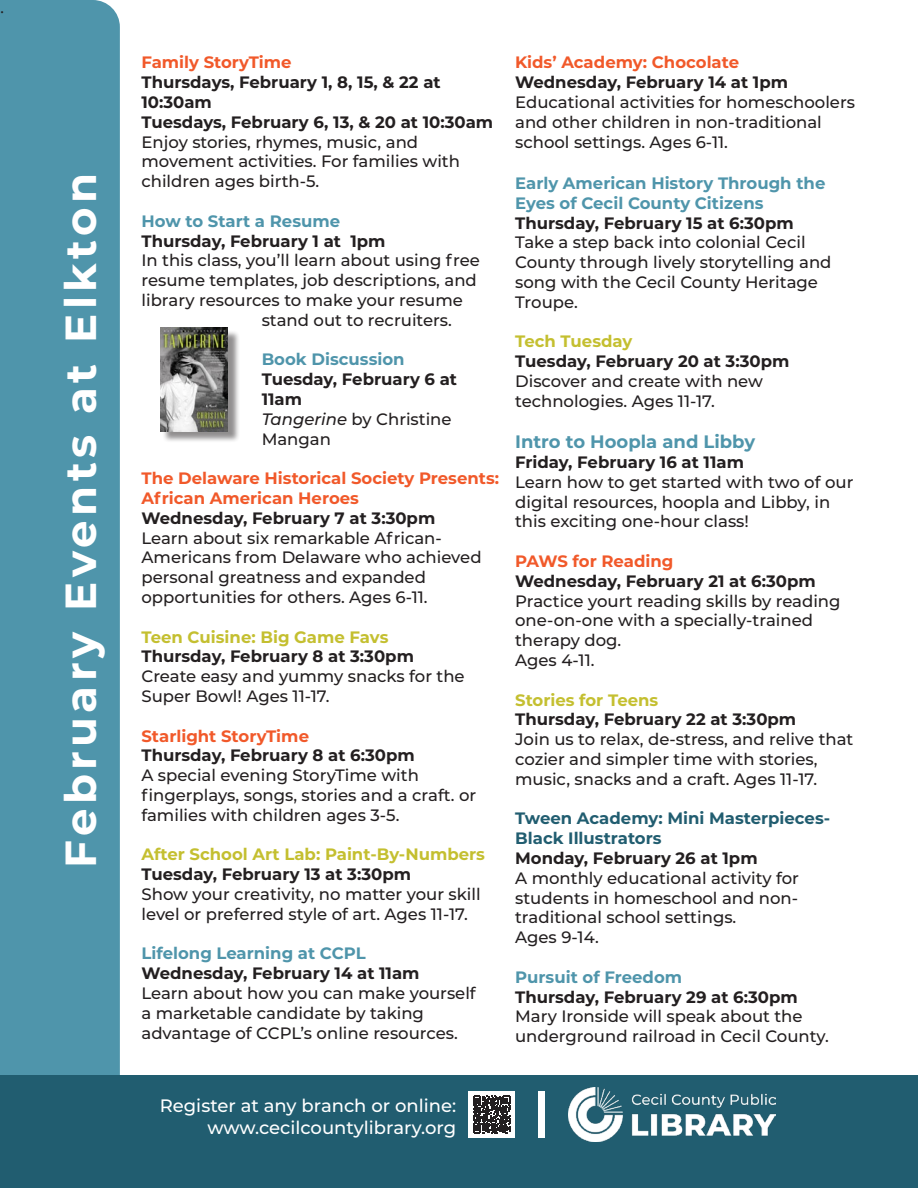
<style>
.page{position:relative;width:918px;height:1188px;background:#fff}
.page>*{position:absolute;margin:0;border:0;box-sizing:border-box;transform-origin:0 0}
.t1{font:700 43.5px "Montserrat";letter-spacing:.1em;color:#fff}
.t2{font:500 18px "Montserrat";color:#fff}
.t3{font:700 18px "Montserrat";color:#4f95ab}
.t4{font:18px "Minion Pro";color:#231f20}
.t5{font:500 16.5px/19.8px "Montserrat";color:#231f20}
.t6{font:700 16.5px/19.8px "Montserrat";color:#231f20}
.t7{font:700 16.5px/19.8px "Montserrat";color:#f1592a}
.t8{font:700 16.5px/19.8px "Montserrat";color:#4f95ab}
.t9{font:700 16.5px "Montserrat";color:#c4bf30}
.t10{font:700 16.5px/19.8px "Montserrat";color:#215d70}
.s1{font-style:italic}
</style>
<div class="page">
<div style="left:0;top:0;width:120px;height:1076px;background:#4f95ab"></div>
<div style="left:0;top:1076px;width:918px;height:112px;background:#215d70"></div>
<div style="left:469px;top:1091px;width:46px;height:47px;background:#fff"></div>
<svg style="left:473px;top:1096px;width:37px;height:37px"></svg>
<div style="left:538px;top:1091px;width:7px;height:47px;background:#fff"></div>
<img style="left:568px;top:1087px;width:207px;height:55px">
<div style="left:163px;top:330px;width:77px;height:113px;background:#231f20;opacity:.5"></div>
<img style="left:161px;top:328px;width:67px;height:103px">
<p class="t4" style="left:0;top:-5px;width:6px">.</p>
<p class="t1" style="left:49px;top:868px;width:696px;rotate:-90deg">February Events at Elkton</p>
<p class="t7" style="left:141px;top:52px;width:152px">Family StoryTime</p>
<p class="t6" style="left:141px;top:72px;width:301px">Thursdays, February 1, 8, 15, &amp; 22 at<br>10:30am</p>
<p class="t6" style="left:141px;top:111px;width:353px">Tuesdays, February 6, 13, &amp; 20 at 10:30am</p>
<p class="t5" style="left:141px;top:131px;width:320px">Enjoy stories, rhymes, music, and movement activities. For families with children ages birth-5.</p>
<p class="t8" style="left:141px;top:210px;width:200px">How to Start a Resume</p>
<p class="t6" style="left:141px;top:230px;width:246px">Thursday, February 1 at 1pm</p>
<p class="t5" style="left:141px;top:250px;width:340px">In this class, you’ll learn about using free</p>
<p class="t5" style="left:141px;top:270px;width:337px">resume templates, job descriptions, and</p>
<p class="t5" style="left:141px;top:290px;width:323px">library resources to make your resume</p>
<p class="t5" style="left:262px;top:309px;width:192px">stand out to recruiters.</p>
<p class="t8" style="left:262px;top:349px;width:144px">Book Discussion</p>
<p class="t6" style="left:262px;top:369px;width:197px">Tuesday, February 6 at<br>11am</p>
<p class="t5" style="left:262px;top:408px;width:192px"><span class="s1">Tangerine</span> by Christine<br>Mangan</p>
<p class="t7" style="left:141px;top:468px;width:359px">The Delaware Historical Society Presents:<br>African American Heroes</p>
<p class="t6" style="left:141px;top:507px;width:295px">Wednesday, February 7 at 3:30pm</p>
<p class="t5" style="left:141px;top:527px;width:342px">Learn about six remarkable African-Americans from Delaware who achieved personal greatness and expanded opportunities for others. Ages 6-11.</p>
<p class="t9" style="left:141px;top:625px;width:248px">Teen Cuisine: Big Game Favs</p>
<p class="t6" style="left:141px;top:646px;width:274px">Thursday, February 8 at 3:30pm</p>
<p class="t5" style="left:141px;top:666px;width:325px">Create easy and yummy snacks for the<br>Super Bowl! Ages 11-17.</p>
<p class="t7" style="left:141px;top:725px;width:169px">Starlight StoryTime</p>
<p class="t6" style="left:141px;top:745px;width:275px">Thursday, February 8 at 6:30pm</p>
<p class="t5" style="left:141px;top:765px;width:336px">A special evening StoryTime with fingerplays, songs, stories and a craft. or families with children ages 3-5.</p>
<p class="t9" style="left:141px;top:843px;width:345px">After School Art Lab: Paint-By-Numbers</p>
<p class="t6" style="left:141px;top:864px;width:271px">Tuesday, February 13 at 3:30pm</p>
<p class="t5" style="left:141px;top:884px;width:341px">Show your creativity, no matter your skill level or preferred style of art. Ages 11-17.</p>
<p class="t8" style="left:141px;top:943px;width:226px">Lifelong Learning at CCPL</p>
<p class="t6" style="left:141px;top:963px;width:280px">Wednesday, February 14 at 11am</p>
<p class="t5" style="left:141px;top:983px;width:336px">Learn about how you can make yourself a marketable candidate by taking advantage of CCPL’s online resources.</p>
<p class="t7" style="left:515px;top:52px;width:225px">Kids’ Academy: Chocolate</p>
<p class="t6" style="left:515px;top:72px;width:274px">Wednesday, February 14 at 1pm</p>
<p class="t5" style="left:515px;top:92px;width:341px">Educational activities for homeschoolers and other children in non-traditional school settings. Ages 6-11.</p>
<p class="t8" style="left:515px;top:172px;width:312px">Early American History Through the<br>Eyes of Cecil County Citizens</p>
<p class="t6" style="left:515px;top:212px;width:280px">Thursday, February 15 at 6:30pm</p>
<p class="t5" style="left:515px;top:232px;width:318px">Take a step back into colonial Cecil<br>County through lively storytelling and song with the Cecil County Heritage<br>Troupe.</p>
<p class="t9" style="left:515px;top:330px;width:119px">Tech Tuesday</p>
<p class="t6" style="left:515px;top:351px;width:276px">Tuesday, February 20 at 3:30pm</p>
<p class="t5" style="left:515px;top:371px;width:249px">Discover and create with new technologies. Ages 11-17.</p>
<p class="t3" style="left:515px;top:429px;width:242px">Intro to Hoopla and Libby</p>
<p class="t6" style="left:515px;top:451px;width:230px">Friday, February 16 at 11am</p>
<p class="t5" style="left:515px;top:471px;width:340px">Learn how to get started with two of our digital resources, hoopla and Libby, in this exciting one-hour class!</p>
<p class="t7" style="left:515px;top:550px;width:160px">PAWS for Reading</p>
<p class="t6" style="left:515px;top:570px;width:302px">Wednesday, February 21 at 6:30pm</p>
<p class="t5" style="left:515px;top:590px;width:327px">Practice yourt reading skills by reading one-on-one with a specially-trained therapy dog.</p>
<p class="t5" style="left:515px;top:650px;width:81px">Ages 4-11.</p>
<p class="t9" style="left:515px;top:688px;width:145px">Stories for Teens</p>
<p class="t6" style="left:515px;top:709px;width:283px">Thursday, February 22 at 3:30pm</p>
<p class="t5" style="left:515px;top:729px;width:340px">Join us to relax, de-stress, and relive that cozier and simpler time with stories, music, snacks and a craft. Ages 11-17.</p>
<p class="t10" style="left:515px;top:808px;width:317px">Tween Academy: Mini Masterpieces-<br>Black Illustrators</p>
<p class="t6" style="left:515px;top:847px;width:244px">Monday, February 26 at 1pm</p>
<p class="t5" style="left:515px;top:867px;width:285px;text-align:justify">A monthly educational activity for students in homeschool and non&shy;traditional school settings.</p>
<p class="t5" style="left:515px;top:927px;width:85px">Ages 9-14.</p>
<p class="t8" style="left:515px;top:966px;width:168px">Pursuit of Freedom</p>
<p class="t6" style="left:515px;top:986px;width:284px">Thursday, February 29 at 6:30pm</p>
<p class="t5" style="left:515px;top:1006px;width:315px">Mary Ironside will speak about the underground railroad in Cecil County.</p>
<p class="t2" style="left:160px;top:1093px;width:298px">Register at any branch or online:</p>
<p class="t2" style="left:208px;top:1115px;width:250px">www.cecilcountylibrary.org</p>
</div>
